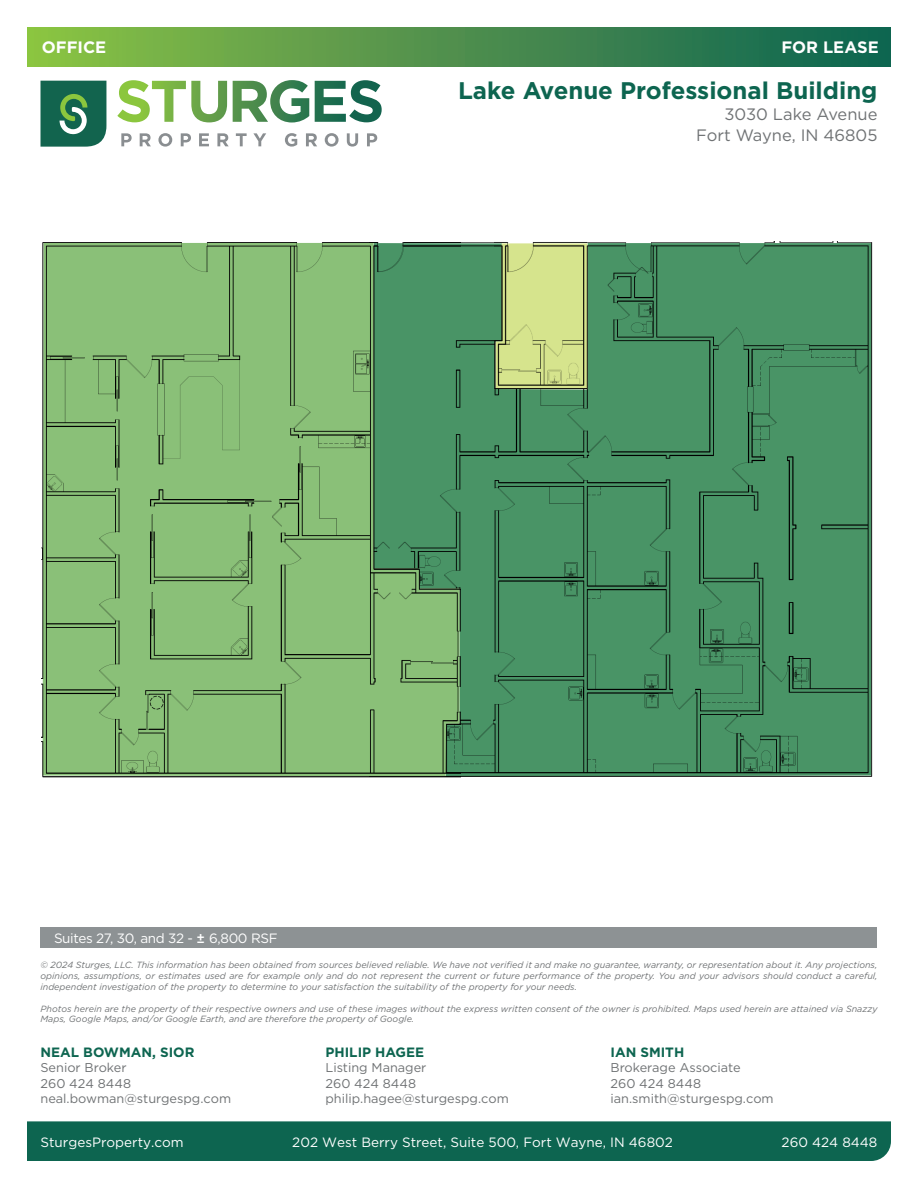
<style>
.page{position:relative;width:918px;height:1188px;background:#fff}
.page>*{position:absolute;margin:0;border:0;box-sizing:border-box;transform-origin:0 0}
.t1{font:700 24px "Gotham";color:#0d6550}
.t2{font:16.5px/21px "Gotham";color:#6f7274;text-align:right}
.t3{font:700 16.5px "Gotham";color:#fff}
.t4{font:13.5px "Gotham";color:#fff}
.t5{font:700 13.5px "Gotham";color:#0d6550}
.t6{font:13.5px "Gotham";letter-spacing:-.025em;color:#fff}
.t7{font:12.75px/15.3px "Gotham";color:#6f7274}
.t8{font:italic 9px/10.8px "Gotham";color:#6f7274;text-align:justify}
.s1{font-weight:500}
</style>
<div class="page">
<div style="left:27px;top:1121px;width:864px;height:40px;background:#0d6550"></div>
<svg style="left:40px;top:81px;width:66px;height:66px;background:#2e775c"></svg>
<svg style="left:121px;top:133px;width:11px;height:13px"></svg>
<svg style="left:140px;top:133px;width:11px;height:13px"></svg>
<svg style="left:158px;top:133px;width:14px;height:14px"></svg>
<svg style="left:181px;top:133px;width:10px;height:13px"></svg>
<svg style="left:199px;top:133px;width:10px;height:13px"></svg>
<svg style="left:217px;top:133px;width:12px;height:13px"></svg>
<svg style="left:236px;top:133px;width:11px;height:13px"></svg>
<svg style="left:253px;top:133px;width:13px;height:13px"></svg>
<svg style="left:285px;top:133px;width:12px;height:14px"></svg>
<svg style="left:306px;top:133px;width:11px;height:13px"></svg>
<svg style="left:325px;top:133px;width:14px;height:14px"></svg>
<svg style="left:347px;top:133px;width:11px;height:14px"></svg>
<svg style="left:367px;top:133px;width:10px;height:13px"></svg>
<svg style="left:117px;top:80px;width:265px;height:43px"></svg>
<div style="left:27px;top:27px;width:864px;height:40px;background:linear-gradient(to right,#8dc145,#0d6153)"></div>
<div style="left:40px;top:927px;width:838px;height:21px;background:#8d9294"></div>
<img style="left:460px;top:242px;width:413px;height:536px">
<img style="left:42px;top:242px;width:418px;height:536px">
<h2 class="t3" style="left:42px;top:37px;width:66px">OFFICE</h2>
<h2 class="t3" style="left:781px;top:37px;width:99px">FOR LEASE</h2>
<h1 class="t1" style="left:458px;top:75px;width:421px">Lake Avenue Professional Building</h1>
<h2 class="t2" style="left:696px;top:104px;width:183px">3030 Lake Avenue<br>Fort Wayne, IN 46805</h2>
<p class="t6" style="left:54px;top:930px;width:225px">Suites 27, 30, and 32 - <span class="s1">±</span> 6,800 RSF</p>
<p class="t8" style="left:40px;top:960px;width:839px">© 2024 Sturges, LLC. This information has been obtained from sources believed reliable. We have not verified it and make no guarantee, warranty, or representation about it. Any projections, opinions, assumptions, or estimates used are for example only and do not represent the current or future performance of the property. You and your advisors should conduct a careful, independent investigation of the property to determine to your satisfaction the suitability of the property for your needs.</p>
<p class="t8" style="left:40px;top:1003px;width:839px">Photos herein are the property of their respective owners and use of these images without the express written consent of the owner is prohibited. Maps used herein are attained via Snazzy<br>Maps, Google Maps, and/or Google Earth, and are therefore the property of Google.</p>
<h3 class="t5" style="left:40px;top:1043px;width:155px">NEAL BOWMAN, SIOR</h3>
<h3 class="t7" style="left:40px;top:1060px;width:192px">Senior Broker<br>260 424 8448 neal.bowman@sturgespg.com</h3>
<h3 class="t5" style="left:326px;top:1043px;width:100px">PHILIP HAGEE</h3>
<h3 class="t7" style="left:326px;top:1060px;width:185px">Listing Manager<br>260 424 8448 philip.hagee@sturgespg.com</h3>
<h3 class="t5" style="left:610px;top:1043px;width:75px">IAN SMITH</h3>
<h3 class="t7" style="left:610px;top:1060px;width:165px">Brokerage Associate<br>260 424 8448 ian.smith@sturgespg.com</h3>
<h3 class="t4" style="left:40px;top:1133px;width:145px">SturgesProperty.com</h3>
<h3 class="t4" style="left:292px;top:1133px;width:382px">202 West Berry Street, Suite 500, Fort Wayne, IN 46802</h3>
<h3 class="t4" style="left:782px;top:1133px;width:97px">260 424 8448</h3>
</div>
